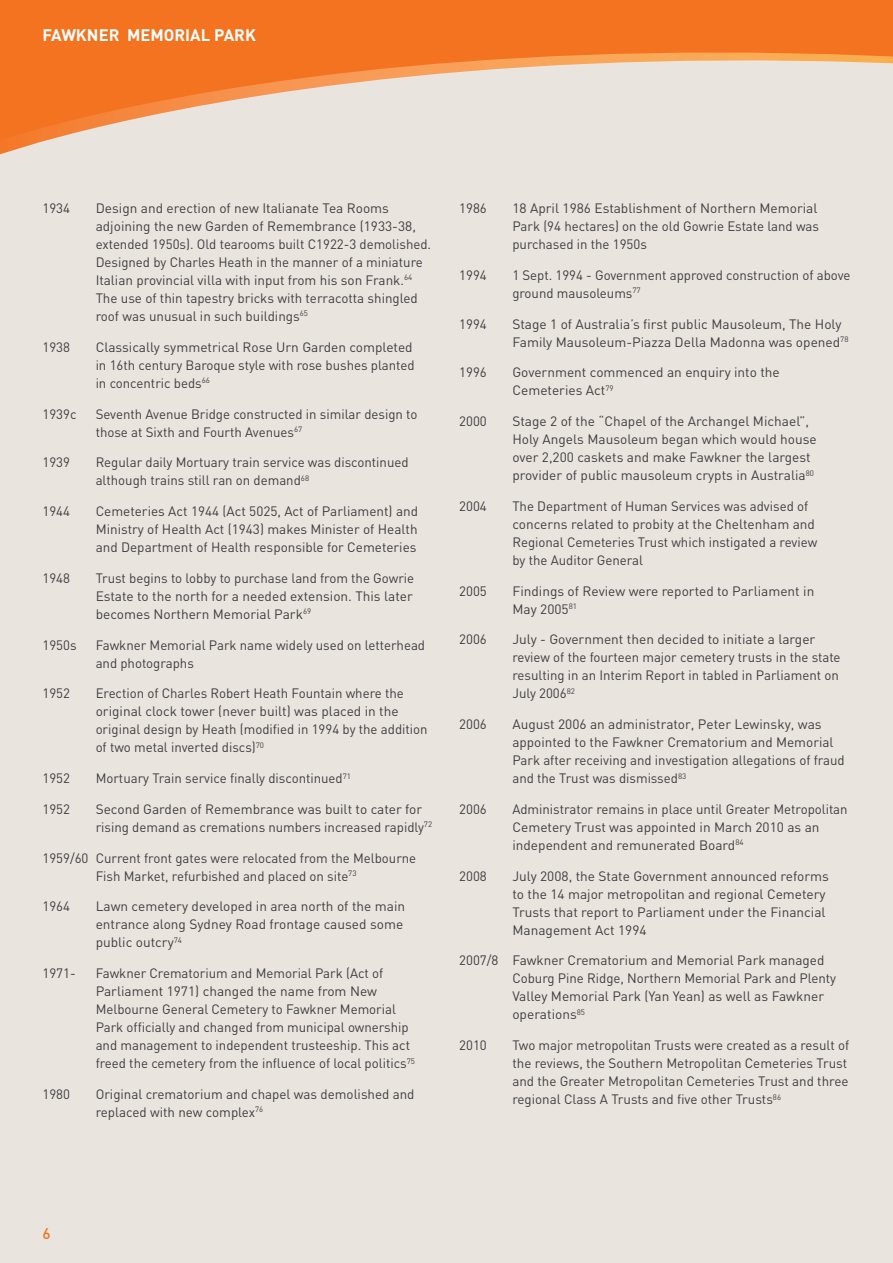
<style>
.page{position:relative;width:893px;height:1263px;background:#eae4df}
.page>*{position:absolute;margin:0;border:0;box-sizing:border-box;transform-origin:0 0}
.t1{font:700 16.5px "DIN";color:#fff}
.t2{font:500 15.3px "DIN";color:#f47321}
.t3{font:13.5px/18px "DIN";color:#3e3e3f}
</style>
<div class="page">
<p class="t1" style="left:43px;top:25px;width:215px">FAWKNER MEMORIAL PARK</p>
<p class="t3" style="left:43px;top:199px;width:29px">1934</p>
<p class="t3" style="left:96px;top:199px;width:337px">Design and erection of new Italianate Tea Rooms adjoining the new Garden of Remembrance (1933-38, extended 1950s). Old tearooms built C1922-3 demolished.<br>Designed by Charles Heath in the manner of a miniature Italian provincial villa with input from his son Frank.<sup>64<br></sup>The use of thin tapestry bricks with terracotta shingled roof was unusual in such buildings<sup>65</sup></p>
<p class="t3" style="left:43px;top:338px;width:29px">1938</p>
<p class="t3" style="left:96px;top:338px;width:321px">Classically symmetrical Rose Urn Garden completed in 16th century Baroque style with rose bushes planted in concentric beds<sup>66</sup></p>
<p class="t3" style="left:43px;top:404px;width:36px">1939c</p>
<p class="t3" style="left:96px;top:404px;width:323px">Seventh Avenue Bridge constructed in similar design to those at Sixth and Fourth Avenues<sup>67</sup></p>
<p class="t3" style="left:43px;top:453px;width:29px">1939</p>
<p class="t3" style="left:96px;top:453px;width:314px">Regular daily Mortuary train service was discontinued although trains still ran on demand<sup>68</sup></p>
<p class="t3" style="left:43px;top:502px;width:29px">1944</p>
<p class="t3" style="left:96px;top:502px;width:324px;text-align:justify">Cemeteries Act 1944 (Act 5025, Act of Parliament) and Ministry of Health Act (1943) makes Minister of Health and Department of Health responsible for Cemeteries</p>
<p class="t3" style="left:43px;top:569px;width:29px">1948</p>
<p class="t3" style="left:96px;top:569px;width:320px;text-align:justify">Trust begins to lobby to purchase land from the Gowrie Estate to the north for a needed extension. This later becomes Northern Memorial Park<sup>69</sup></p>
<p class="t3" style="left:43px;top:635px;width:36px">1950s</p>
<p class="t3" style="left:96px;top:635px;width:331px">Fawkner Memorial Park name widely used on letterhead and photographs</p>
<p class="t3" style="left:43px;top:684px;width:29px">1952</p>
<p class="t3" style="left:96px;top:684px;width:333px">Erection of Charles Robert Heath Fountain where the original clock tower (never built) was placed in the original design by Heath (modified in 1994 by the addition of two metal inverted discs)<sup>70</sup></p>
<p class="t3" style="left:43px;top:769px;width:29px">1952</p>
<p class="t3" style="left:96px;top:769px;width:257px">Mortuary Train service finally discontinued<sup>71</sup></p>
<p class="t3" style="left:43px;top:800px;width:29px">1952</p>
<p class="t3" style="left:96px;top:800px;width:338px">Second Garden of Remembrance was built to cater for rising demand as cremations numbers increased rapidly<sup>72</sup></p>
<p class="t3" style="left:43px;top:848px;width:375px;text-align:center">1959/60 Current front gates were relocated from the Melbourne<br>Fish Market, refurbished and placed on site<sup>73</sup></p>
<p class="t3" style="left:43px;top:897px;width:29px">1964</p>
<p class="t3" style="left:96px;top:897px;width:311px">Lawn cemetery developed in area north of the main entrance along Sydney Road frontage caused some public outcry<sup>74</sup></p>
<p class="t3" style="left:43px;top:964px;width:35px">1971-</p>
<p class="t3" style="left:96px;top:964px;width:321px">Fawkner Crematorium and Memorial Park (Act of Parliament 1971) changed the name from New Melbourne General Cemetery to Fawkner Memorial Park officially and changed from municipal ownership and management to independent trusteeship. This act freed the cemetery from the influence of local politics<sup>75</sup></p>
<p class="t3" style="left:43px;top:1085px;width:29px">1980</p>
<p class="t3" style="left:96px;top:1085px;width:320px">Original crematorium and chapel was demolished and replaced with new complex<sup>76</sup></p>
<p class="t3" style="left:459px;top:199px;width:29px">1986</p>
<p class="t3" style="left:512px;top:199px;width:308px;text-align:justify">18 April 1986 Establishment of Northern Memorial Park (94 hectares) on the old Gowrie Estate land was purchased in the 1950s</p>
<p class="t3" style="left:459px;top:266px;width:29px">1994</p>
<p class="t3" style="left:512px;top:266px;width:340px">1 Sept. 1994 - Government approved construction of above ground mausoleums<sup>77</sup></p>
<p class="t3" style="left:459px;top:314px;width:29px">1994</p>
<p class="t3" style="left:512px;top:314px;width:338px">Stage 1 of Australia’s first public Mausoleum, The Holy<br>Family Mausoleum-Piazza Della Madonna was opened<sup>78</sup></p>
<p class="t3" style="left:459px;top:363px;width:29px">1996</p>
<p class="t3" style="left:512px;top:363px;width:269px">Government commenced an enquiry into the<br>Cemeteries Act<sup>79</sup></p>
<p class="t3" style="left:459px;top:412px;width:29px">2000</p>
<p class="t3" style="left:512px;top:412px;width:306px">Stage 2 of the “Chapel of the Archangel Michael”, Holy Angels Mausoleum began which would house over 2,200 caskets and make Fawkner the largest provider of public mausoleum crypts in Australia<sup>80</sup></p>
<p class="t3" style="left:459px;top:497px;width:29px">2004</p>
<p class="t3" style="left:512px;top:497px;width:306px">The Department of Human Services was advised of concerns related to probity at the Cheltenham and Regional Cemeteries Trust which instigated a review by the Auditor General</p>
<p class="t3" style="left:459px;top:581px;width:29px">2005</p>
<p class="t3" style="left:512px;top:581px;width:303px">Findings of Review were reported to Parliament in<br>May 2005<sup>81</sup></p>
<p class="t3" style="left:459px;top:630px;width:29px">2006</p>
<p class="t3" style="left:512px;top:630px;width:330px">July - Government then decided to initiate a larger review of the fourteen major cemetery trusts in the state resulting in an Interim Report in tabled in Parliament on July 2006<sup>82</sup></p>
<p class="t3" style="left:459px;top:715px;width:29px">2006</p>
<p class="t3" style="left:512px;top:715px;width:334px">August 2006 an administrator, Peter Lewinsky, was appointed to the Fawkner Crematorium and Memorial Park after receiving and investigation allegations of fraud and the Trust was dismissed<sup>83</sup></p>
<p class="t3" style="left:459px;top:800px;width:29px">2006</p>
<p class="t3" style="left:512px;top:800px;width:337px">Administrator remains in place until Greater Metropolitan<br>Cemetery Trust was appointed in March 2010 as an independent and remunerated Board<sup>84</sup></p>
<p class="t3" style="left:459px;top:866px;width:29px">2008</p>
<p class="t3" style="left:512px;top:866px;width:318px">July 2008, the State Government announced reforms to the 14 major metropolitan and regional Cemetery Trusts that report to Parliament under the Financial Management Act 1994</p>
<p class="t3" style="left:512px;top:951px;width:325px;text-indent:-53px">2007/8 Fawkner Crematorium and Memorial Park managed Coburg Pine Ridge, Northern Memorial Park and Plenty Valley Memorial Park (Yan Yean) as well as Fawkner operations<sup>85</sup></p>
<p class="t3" style="left:459px;top:1036px;width:29px">2010</p>
<p class="t3" style="left:512px;top:1036px;width:338px">Two major metropolitan Trusts were created as a result of the reviews, the Southern Metropolitan Cemeteries Trust and the Greater Metropolitan Cemeteries Trust and three regional Class A Trusts and five other Trusts<sup>86</sup></p>
<p class="t2" style="left:43px;top:1224px;width:10px">6</p>
</div>
